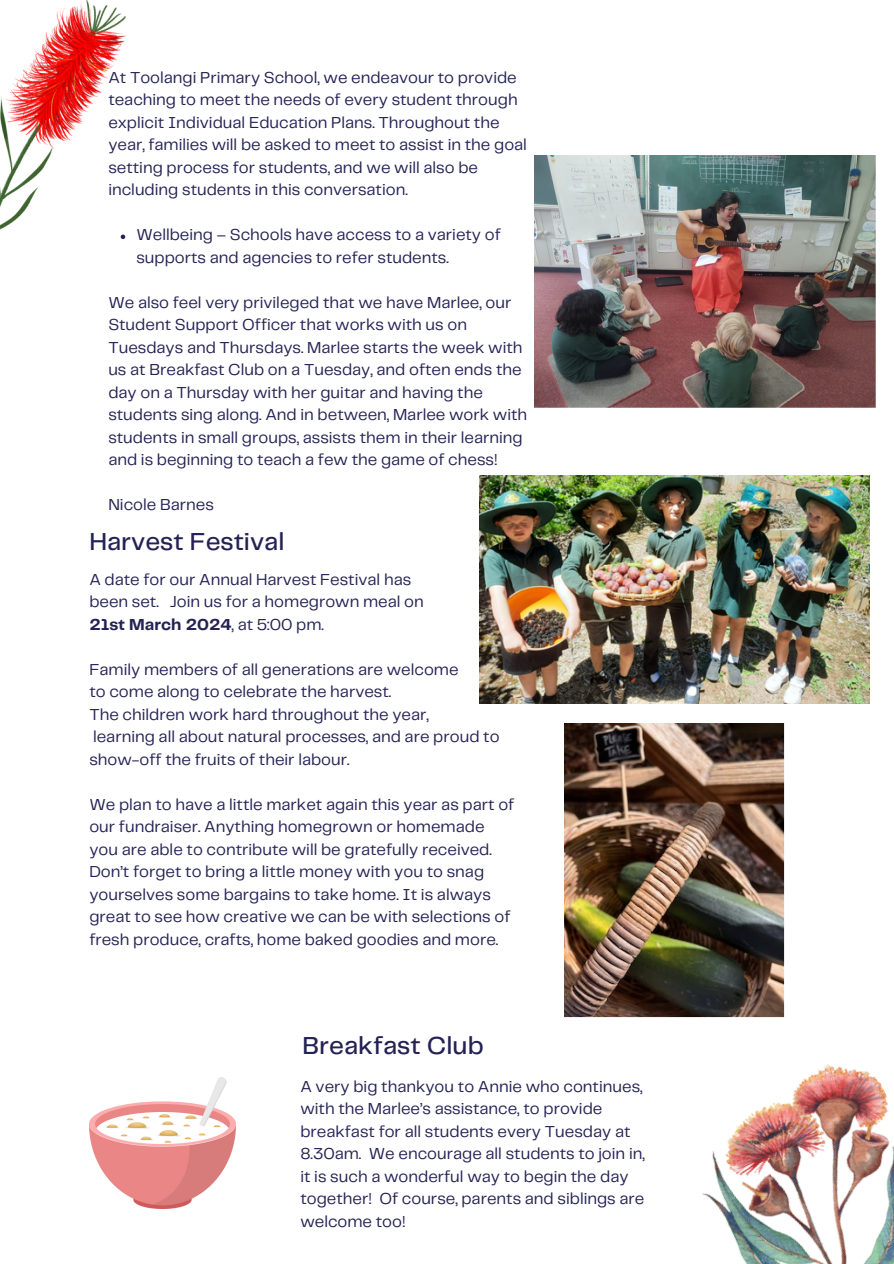
<style>
.page{position:relative;width:894px;height:1264px;background:#fff}
.page>*{position:absolute;margin:0;border:0;box-sizing:border-box;transform-origin:0 0}
.t1{font:500 25.5px "Telegraf";color:#242254}
.t2{font:16.5px/22.5px "Telegraf";color:#242254}
.t3{font:700 16.5px "Telegraf";color:#242254}
.s1{font-weight:400}
</style>
<div class="page">
<img style="left:0;top:0;width:126px;height:238px">
<img style="left:534px;top:156px;width:341px;height:252px">
<img style="left:702px;top:1064px;width:191px;height:199px">
<img style="left:479px;top:476px;width:390px;height:227px">
<img style="left:564px;top:723px;width:220px;height:294px">
<img style="left:89px;top:1077px;width:147px;height:131px">
<svg style="left:121px;top:234px;width:4px;height:5px"></svg>
<p class="t2" style="left:108px;top:67px;width:420px">At Toolangi Primary School, we endeavour to provide teaching to meet the needs of every student through explicit Individual Education Plans. Throughout the year, families will be asked to meet to assist in the goal setting process for students, and we will also be including students in this conversation.</p>
<p class="t2" style="left:136px;top:224px;width:366px">Wellbeing – Schools have access to a variety of supports and agencies to refer students.</p>
<p class="t2" style="left:108px;top:292px;width:420px">We also feel very privileged that we have Marlee, our Student Support Officer that works with us on Tuesdays and Thursdays. Marlee starts the week with us at Breakfast Club on a Tuesday, and often ends the day on a Thursday with her guitar and having the students sing along. And in between, Marlee work with students in small groups, assists them in their learning and is beginning to teach a few the game of chess!</p>
<p class="t2" style="left:108px;top:494px;width:107px">Nicole Barnes</p>
<p class="t1" style="left:89px;top:530px;width:197px">Harvest Festival</p>
<p class="t2" style="left:89px;top:568px;width:323px">A date for our Annual Harvest Festival has</p>
<p class="t2" style="left:89px;top:591px;width:336px">been set. Join us for a homegrown meal on</p>
<p class="t3" style="left:89px;top:617px;width:236px">21st March 2024<span class="s1">, at 5:00 pm.</span></p>
<p class="t2" style="left:89px;top:658px;width:370px">Family members of all generations are welcome</p>
<p class="t2" style="left:89px;top:681px;width:303px">to come along to celebrate the harvest.</p>
<h1 class="t2" style="left:89px;top:703px;width:341px">The children work hard throughout the year,</h1>
<p class="t2" style="left:89px;top:726px;width:411px">learning all about natural processes, and are proud to show-off the fruits of their labour.</p>
<p class="t2" style="left:89px;top:793px;width:426px">We plan to have a little market again this year as part of our fundraiser. Anything homegrown or homemade you are able to contribute will be gratefully received.<br>Don’t forget to bring a little money with you to snag yourselves some bargains to take home. It is always great to see how creative we can be with selections of fresh produce, crafts, home baked goodies and more.</p>
<h1 class="t1" style="left:302px;top:1034px;width:183px">Breakfast Club</h1>
<p class="t2" style="left:300px;top:1075px;width:346px">A very big thankyou to Annie who continues, with the Marlee’s assistance, to provide breakfast for all students every Tuesday at 8.30am. We encourage all students to join in, it is such a wonderful way to begin the day together! Of course, parents and siblings are welcome too!</p>
</div>
